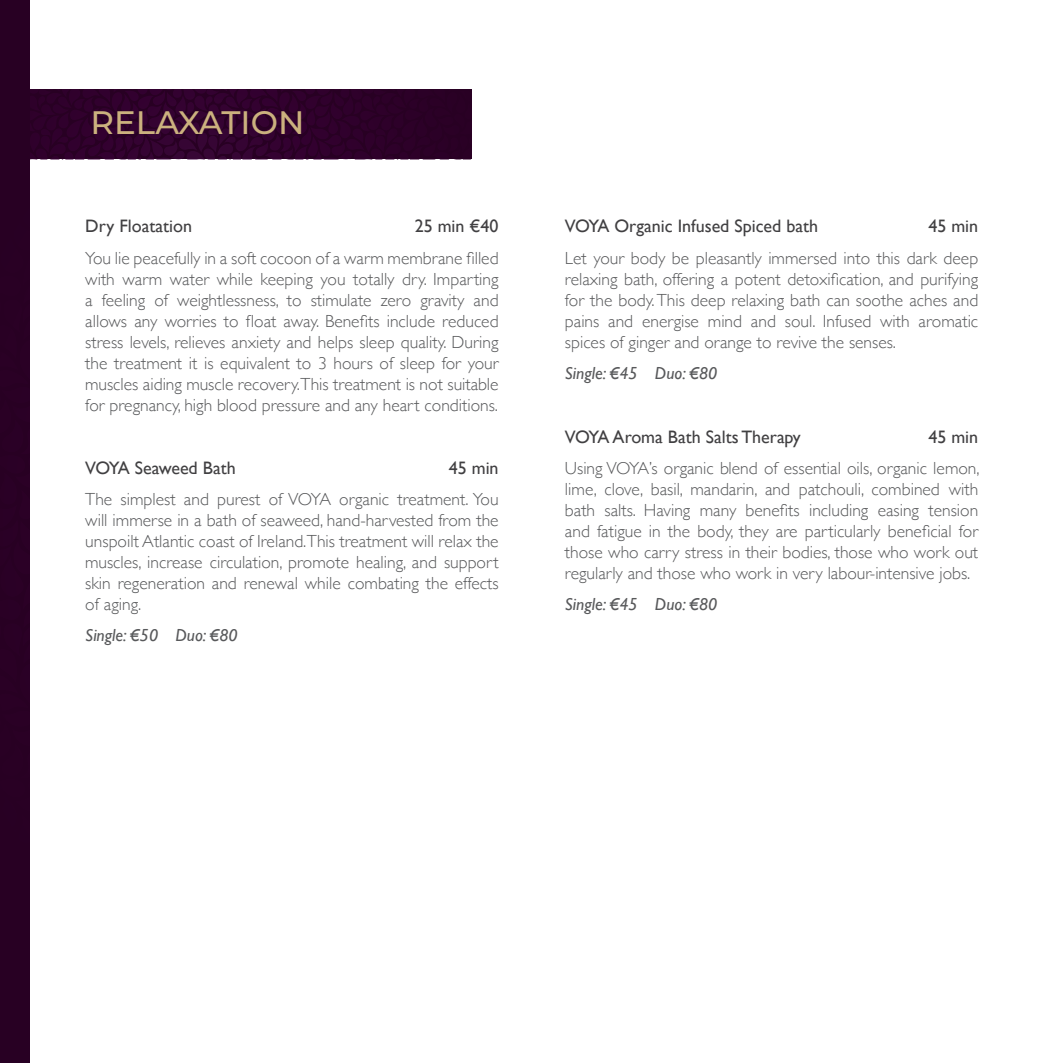
<style>
.page{position:relative;width:1063px;height:1063px;background:#fff}
.page>*{position:absolute;margin:0;border:0;box-sizing:border-box;transform-origin:0 0}
.t1{font:500 32.5px "Montserrat";color:#cbb17e}
.t2{font:18px "Gill Sans";color:#414042}
.t3{font:300 17.5px/21px "Gill Sans";color:#58595b;text-align:justify}
.t4{font:italic 17.5px "Gill Sans";color:#58595b}
</style>
<div class="page">
<div style="left:2px;top:90px;width:469px;height:69px;background:#2e002a"></div>
<div style="left:0;top:0;width:30px;height:1063px;background:#280023"></div>
<h1 class="t1" style="left:91px;top:100px;width:215px">RELAXATION</h1>
<p class="t2" style="left:85px;top:216px;width:108px">Dry Floatation</p>
<p class="t2" style="left:415px;top:216px;width:85px">25 min €40</p>
<p class="t3" style="left:85px;top:247px;width:415px">You lie peacefully in a soft cocoon of a warm membrane filled with warm water while keeping you totally dry. Imparting a feeling of weightlessness, to stimulate zero gravity and allows any worries to float away. Benefits include reduced stress levels, relieves anxiety and helps sleep quality. During the treatment it is equivalent to 3 hours of sleep for your muscles aiding muscle recovery.This treatment is not suitable for pregnancy, high blood pressure and any heart conditions.</p>
<p class="t2" style="left:85px;top:457px;width:152px">VOYA Seaweed Bath</p>
<p class="t2" style="left:449px;top:457px;width:51px">45 min</p>
<p class="t3" style="left:85px;top:488px;width:415px">The simplest and purest of VOYA organic treatment. You will immerse in a bath of seaweed, hand-harvested from the unspoilt Atlantic coast of Ireland.This treatment will relax the muscles, increase circulation, promote healing, and support skin regeneration and renewal while combating the effects of aging.</p>
<p class="t4" style="left:85px;top:625px;width:154px">Single: €50 Duo: €80</p>
<p class="t2" style="left:565px;top:216px;width:255px">VOYA Organic Infused Spiced bath</p>
<p class="t2" style="left:928px;top:216px;width:51px">45 min</p>
<p class="t3" style="left:565px;top:247px;width:415px">Let your body be pleasantly immersed into this dark deep relaxing bath, offering a potent detoxification, and purifying for the body. This deep relaxing bath can soothe aches and pains and energise mind and soul. Infused with aromatic spices of ginger and orange to revive the senses.</p>
<p class="t4" style="left:565px;top:363px;width:154px">Single: €45 Duo: €80</p>
<p class="t2" style="left:565px;top:426px;width:237px">VOYA Aroma Bath Salts Therapy</p>
<p class="t2" style="left:928px;top:426px;width:51px">45 min</p>
<p class="t3" style="left:565px;top:457px;width:416px">Using VOYA’s organic blend of essential oils, organic lemon, lime, clove, basil, mandarin, and patchouli, combined with bath salts. Having many benefits including easing tension and fatigue in the body, they are particularly beneficial for those who carry stress in their bodies, those who work out regularly and those who work in very labour-intensive jobs.</p>
<p class="t4" style="left:565px;top:594px;width:154px">Single: €45 Duo: €80</p>
</div>
